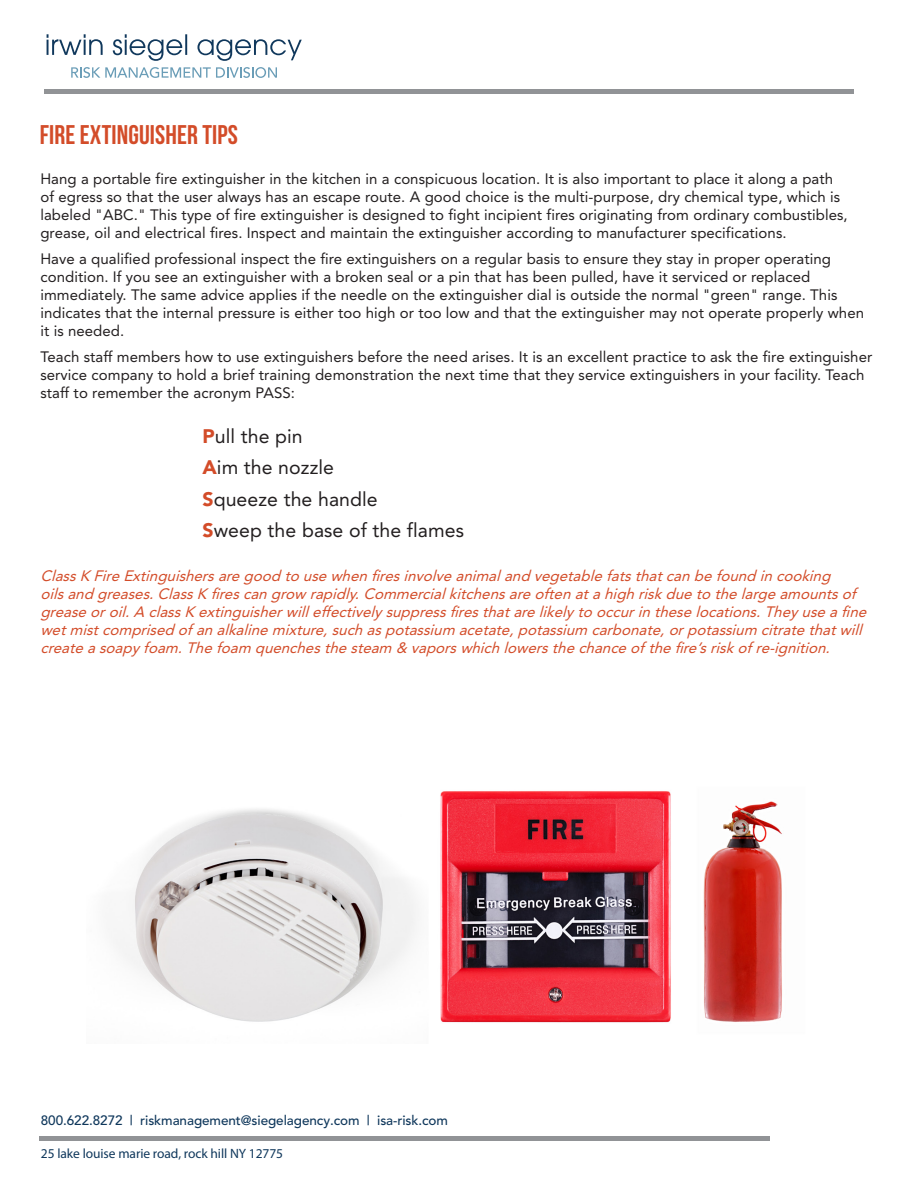
<style>
.page{position:relative;width:918px;height:1188px;background:#fff}
.page>*{position:absolute;margin:0;border:0;box-sizing:border-box;transform-origin:0 0}
.t1{font:27px "Bebas Neue";letter-spacing:.005em;color:#d34c29}
.t2{font:19.5px "Avenir LT Std";letter-spacing:.005em;color:#231f20}
.t3{font:15px/18px "Avenir LT Std";letter-spacing:.005em;color:#231f20}
.t4{font:italic 15px/18px "Avenir LT Std";color:#d34c29}
.t5{font:500 13.5px "Avenir";letter-spacing:-.005em;color:#10385c}
.t6{font:13.5px "Myriad Pro";letter-spacing:-.005em;color:#10385c}
.s1{font-weight:900;color:#d34c29}
</style>
<div class="page">
<div style="left:44px;top:89px;width:810px;height:5px;background:#919396"></div>
<svg style="left:47px;top:34px;width:56px;height:21px"></svg>
<svg style="left:113px;top:34px;width:74px;height:27px"></svg>
<svg style="left:197px;top:39px;width:105px;height:22px"></svg>
<svg style="left:71px;top:67px;width:206px;height:11px"></svg>
<img style="left:115px;top:791px;width:667px;height:232px">
<div style="left:40px;top:1136px;width:730px;height:5px;background:#919396"></div>
<p class="t1" style="left:40px;top:119px;width:200px">FIRE EXTINGUISHER TIPS</p>
<p class="t3" style="left:40px;top:170px;width:809px">Hang a portable fire extinguisher in the kitchen in a conspicuous location. It is also important to place it along a path of egress so that the user always has an escape route. A good choice is the multi-purpose, dry chemical type, which is labeled "ABC." This type of fire extinguisher is designed to fight incipient fires originating from ordinary combustibles, grease, oil and electrical fires. Inspect and maintain the extinguisher according to manufacturer specifications.</p>
<p class="t3" style="left:40px;top:250px;width:825px">Have a qualified professional inspect the fire extinguishers on a regular basis to ensure they stay in proper operating condition. If you see an extinguisher with a broken seal or a pin that has been pulled, have it serviced or replaced immediately. The same advice applies if the needle on the extinguisher dial is outside the normal "green" range. This indicates that the internal pressure is either too high or too low and that the extinguisher may not operate properly when it is needed.</p>
<p class="t3" style="left:40px;top:348px;width:833px">Teach staff members how to use extinguishers before the need arises. It is an excellent practice to ask the fire extinguisher service company to hold a brief training demonstration the next time that they service extinguishers in your facility. Teach staff to remember the acronym PASS:</p>
<p class="t2" style="left:202px;top:425px;width:102px"><span class="s1">P</span>ull the pin</p>
<p class="t2" style="left:202px;top:456px;width:133px"><span class="s1">A</span>im the nozzle</p>
<p class="t2" style="left:202px;top:488px;width:177px"><span class="s1">S</span>queeze the handle</p>
<p class="t2" style="left:202px;top:519px;width:263px"><span class="s1">S</span>weep the base of the flames</p>
<p class="t4" style="left:40px;top:567px;width:832px">ClassK FireExtinguishersaregood to usewhenfiresinvolveanimaland vegetablefatsthatcanbefound incooking oilsand greases.ClassK firescangrow rapidly.Commercialkitchensareoftenatahighriskdueto thelargeamountsof greaseoroil.A classK extinguisherwilleffectivelysuppressfiresthatarelikelyto occurintheselocations.Theyuseafine wetmistcomprised ofanalkalinemixture,suchaspotassium acetate,potassium carbonate,orpotassium citratethatwill createasoapyfoam.Thefoam quenchesthesteam &amp; vaporswhichlowersthechanceofthefire’sriskofre-ignition.</p>
<p class="t5" style="left:41px;top:1113px;width:409px">800.622.8272 | riskmanagement@siegelagency.com | isa-risk.com</p>
<p class="t6" style="left:41px;top:1146px;width:244px">25 lake louise marie road, rock hill NY 12775</p>
</div>
